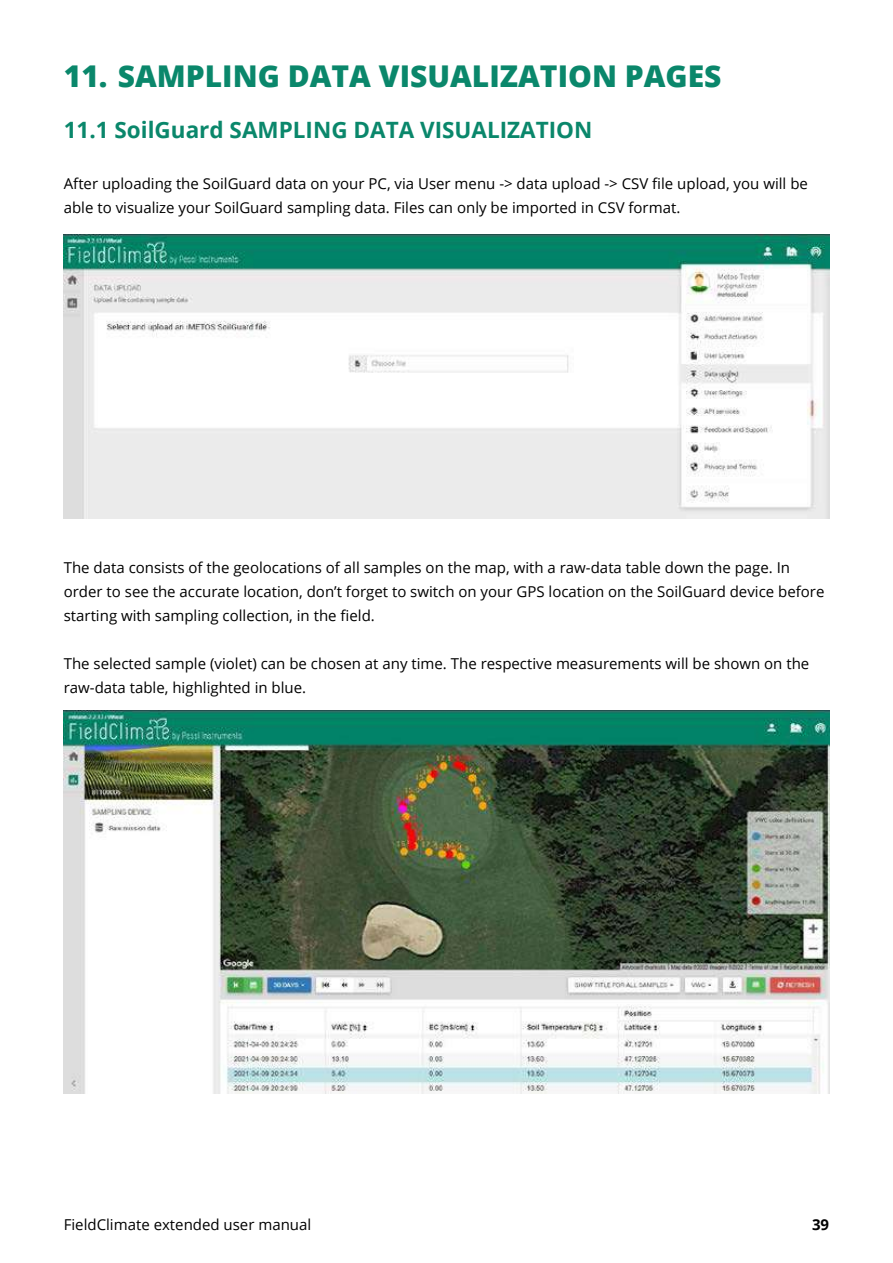
<style>
.page{position:relative;width:893px;height:1263px;background:#fff}
.page>*{position:absolute;margin:0;border:0;box-sizing:border-box;transform-origin:0 0}
.t1{font:800 30px "Open Sans";color:#0a876b}
.t2{font:700 22.5px "Open Sans";color:#0a876b}
.t3{font:15px/24px "Open Sans";color:#000}
.t4{font:700 15px "Open Sans";color:#000}
</style>
<div class="page">
<img style="left:64px;top:235px;width:765px;height:284px">
<img style="left:64px;top:710px;width:765px;height:383px">
<h1 class="t1" style="left:64px;top:53px;width:659px">11. SAMPLING DATA VISUALIZATION PAGES</h1>
<h2 class="t2" style="left:64px;top:114px;width:530px">11.1 SoilGuard SAMPLING DATA VISUALIZATION</h2>
<p class="t3" style="left:64px;top:171px;width:746px">After uploading the SoilGuard data on your PC, via User menu -&gt; data upload -&gt; CSV file upload, you will be able to visualize your SoilGuard sampling data. Files can only be imported in CSV format.</p>
<p class="t3" style="left:64px;top:555px;width:762px">The data consists of the geolocations of all samples on the map, with a raw-data table down the page. In order to see the accurate location, don’t forget to switch on your GPS location on the SoilGuard device before starting with sampling collection, in the field.</p>
<p class="t3" style="left:64px;top:651px;width:747px">The selected sample (violet) can be chosen at any time. The respective measurements will be shown on the raw-data table, highlighted in blue.</p>
<p class="t3" style="left:64px;top:1212px;width:249px">FieldClimate extended user manual</p>
<p class="t4" style="left:812px;top:1214px;width:19px">39</p>
</div>
